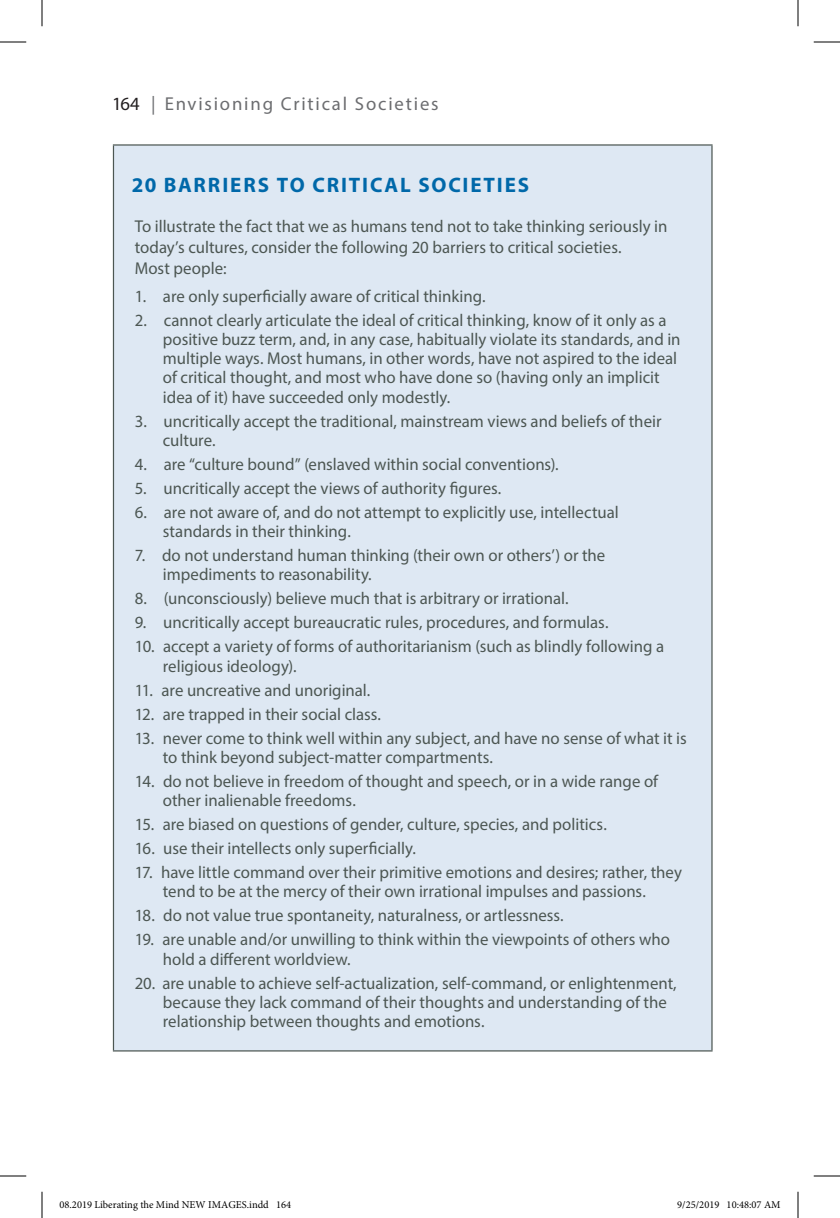
<style>
.page{position:relative;width:840px;height:1218px;background:#fff}
.page>*{position:absolute;margin:0;border:0;box-sizing:border-box;transform-origin:0 0}
.t1{font:700 21px "Myriad Pro";letter-spacing:.09em;color:#0068a9}
.t2{font:18.72px "Myriad Pro";letter-spacing:.095em;color:#6c6d70}
.t3{font:17.15px/19.2px "Myriad Pro";color:#4c5652}
.t4{font:10.5px "Minion Pro";color:#000}
.s1{color:#231f20}
</style>
<div class="page">
<div style="left:113px;top:145px;width:599px;height:906px;background:#dee8f3"></div>
<hr style="left:113px;top:144px;width:600px;height:2px;background:#4c5652">
<hr style="left:113px;top:146px;width:1px;height:904px;background:#4c5652">
<hr style="left:711px;top:146px;width:2px;height:904px;background:#4c5652">
<hr style="left:113px;top:1050px;width:600px;height:2px;background:#4c5652">
<svg style="left:0;top:42px;width:26px;height:1px"></svg>
<svg style="left:814px;top:42px;width:26px;height:1px"></svg>
<svg style="left:0;top:1176px;width:26px;height:1px"></svg>
<svg style="left:814px;top:1176px;width:26px;height:1px"></svg>
<svg style="left:42px;top:0;width:1px;height:26px"></svg>
<svg style="left:42px;top:1192px;width:1px;height:26px"></svg>
<svg style="left:798px;top:0;width:1px;height:26px"></svg>
<svg style="left:798px;top:1192px;width:1px;height:26px"></svg>
<p class="t2" style="left:112px;top:92px;width:328px"><span class="s1">164</span> | Envisioning Critical Societies</p>
<p class="t1" style="left:132px;top:171px;width:399px">20 BARRIERS TO CRITICAL SOCIETIES</p>
<p class="t3" style="left:135px;top:216px;width:534px;line-height:21px">To illustrate the fact that we as humans tend not to take thinking seriously in today’s cultures, consider the following 20 barriers to critical societies.<br>Most people:</p>
<p class="t3" style="left:135px;top:286px;width:352px">1. are only superficially aware of critical thinking.</p>
<p class="t3" style="left:163px;top:310px;width:519px;text-indent:-28px">2. cannot clearly articulate the ideal of critical thinking, know of it only as a positive buzz term, and, in any case, habitually violate its standards, and in multiple ways. Most humans, in other words, have not aspired to the ideal of critical thought, and most who have done so (having only an implicit idea of it) have succeeded only modestly.</p>
<p class="t3" style="left:163px;top:411px;width:500px;text-indent:-28px">3. uncritically accept the traditional, mainstream views and beliefs of their culture.</p>
<p class="t3" style="left:135px;top:454px;width:425px">4. are “culture bound” (enslaved within social conventions).</p>
<p class="t3" style="left:135px;top:478px;width:368px">5. uncritically accept the views of authority figures.</p>
<p class="t3" style="left:163px;top:502px;width:458px;text-indent:-28px">6. are not aware of, and do not attempt to explicitly use, intellectual standards in their thinking.</p>
<p class="t3" style="left:163px;top:545px;width:444px;text-indent:-28px">7. do not understand human thinking (their own or others’) or the impediments to reasonability.</p>
<p class="t3" style="left:135px;top:589px;width:435px">8. (unconsciously) believe much that is arbitrary or irrational.</p>
<p class="t3" style="left:135px;top:613px;width:475px">9. uncritically accept bureaucratic rules, procedures, and formulas.</p>
<p class="t3" style="left:163px;top:637px;width:503px;text-indent:-28px">10. accept a variety of forms of authoritarianism (such as blindly following a religious ideology).</p>
<p class="t3" style="left:135px;top:680px;width:237px">11. are uncreative and unoriginal.</p>
<p class="t3" style="left:135px;top:704px;width:248px">12. are trapped in their social class.</p>
<p class="t3" style="left:163px;top:728px;width:525px;text-indent:-28px">13. never come to think well within any subject, and have no sense of what it is to think beyond subject-matter compartments.</p>
<p class="t3" style="left:163px;top:771px;width:497px;text-indent:-28px">14. do not believe in freedom of thought and speech, or in a wide range of other inalienable freedoms.</p>
<p class="t3" style="left:135px;top:815px;width:473px">15. are biased on questions of gender, culture, species, and politics.</p>
<p class="t3" style="left:135px;top:839px;width:283px">16. use their intellects only superficially.</p>
<p class="t3" style="left:135px;top:863px;width:549px;text-align:center">17. have little command over their primitive emotions and desires; rather, they tend to be at the mercy of their own irrational impulses and passions.</p>
<p class="t3" style="left:135px;top:906px;width:430px">18. do not value true spontaneity, naturalness, or artlessness.</p>
<p class="t3" style="left:163px;top:930px;width:509px;text-indent:-28px">19. are unable and/or unwilling to think within the viewpoints of others who hold a different worldview.</p>
<p class="t3" style="left:163px;top:973px;width:515px;text-indent:-28px">20. are unable to achieve self-actualization, self-command, or enlightenment, because they lack command of their thoughts and understanding of the relationship between thoughts and emotions.</p>
<p class="t4" style="left:60px;top:1197px;width:233px">08.2019 Liberating the Mind NEW IMAGES.indd 164</p>
<p class="t4" style="left:677px;top:1197px;width:105px">9/25/2019 10:48:07 AM</p>
</div>
